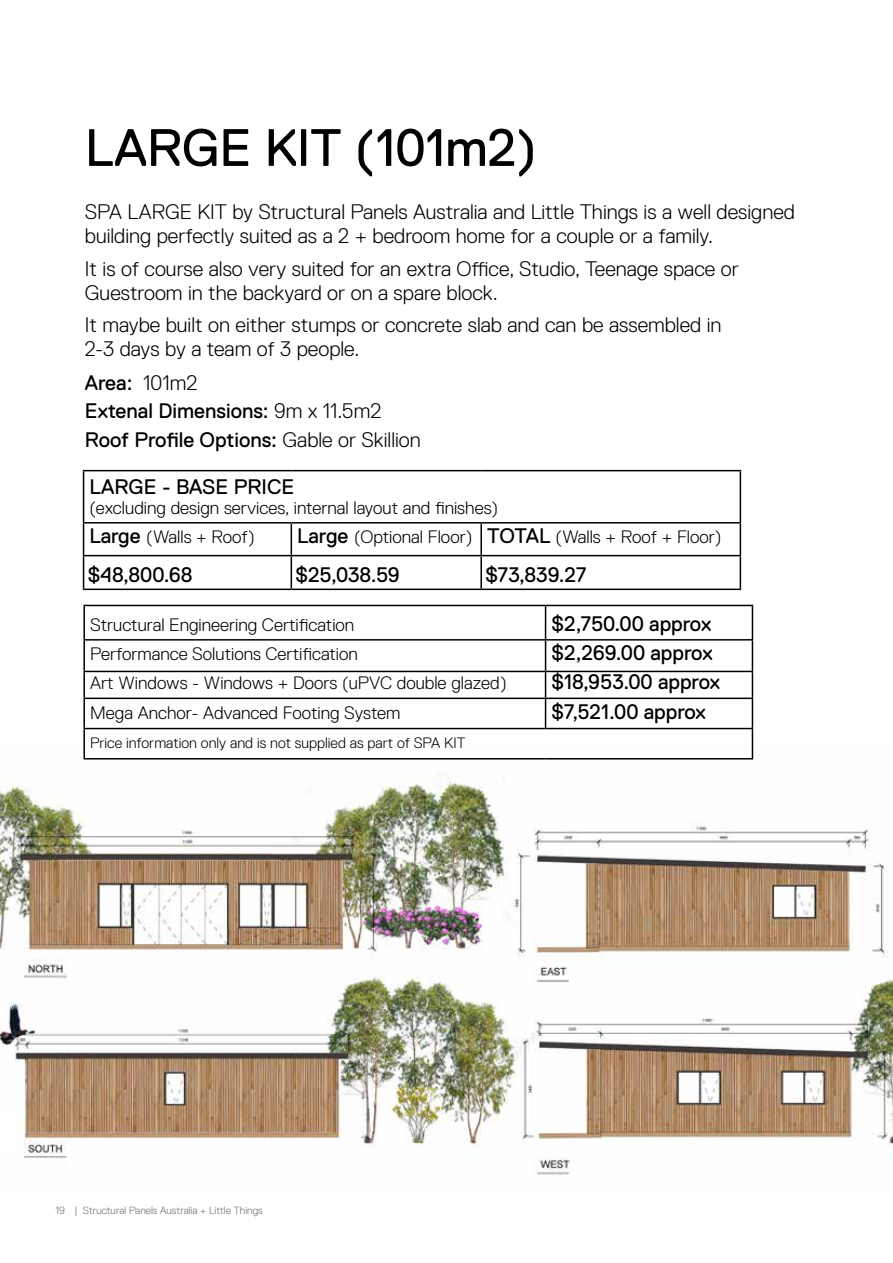
<style>
.page{position:relative;width:893px;height:1263px;background:#fff}
.page>*{position:absolute;margin:0;border:0;box-sizing:border-box;transform-origin:0 0}
.t1{font:52.5px "Replica Pro";letter-spacing:-.005em;color:#000}
.t2{font:300 21px/24px "Replica";color:#000}
.t3{font:21px/28.2px "Replica Pro";color:#000}
.t4{font:300 18px/29.2px "Replica";color:#000}
.t5{font:300 15px "Replica";color:#000}
.t6{font:300 10.5px "Replica";color:#726f71}
.s1{font-family:"Replica";font-weight:300}
.s2{font-family:"Replica Pro";font-weight:400;font-size:21px}
.s3{color:#737071}
</style>
<div class="page">
<img style="left:0;top:744px;width:893px;height:431px">
<div style="left:0;top:1110px;width:14px;height:42px;background:#fff"></div>
<hr style="left:83px;top:470px;width:208px;height:1px;background:#000">
<hr style="left:83px;top:471px;width:1px;height:51px;background:#000">
<hr style="left:291px;top:470px;width:190px;height:1px;background:#000">
<hr style="left:481px;top:470px;width:260px;height:1px;background:#000">
<hr style="left:740px;top:471px;width:1px;height:51px;background:#000">
<hr style="left:83px;top:522px;width:208px;height:2px;background:#000">
<hr style="left:83px;top:524px;width:1px;height:31px;background:#000">
<hr style="left:291px;top:522px;width:190px;height:2px;background:#000">
<hr style="left:291px;top:524px;width:1px;height:31px;background:#000">
<hr style="left:481px;top:522px;width:260px;height:2px;background:#000">
<hr style="left:480px;top:524px;width:2px;height:31px;background:#000">
<hr style="left:740px;top:524px;width:1px;height:31px;background:#000">
<hr style="left:83px;top:555px;width:208px;height:1px;background:#000">
<hr style="left:83px;top:556px;width:1px;height:33px;background:#000">
<hr style="left:291px;top:555px;width:190px;height:1px;background:#000">
<hr style="left:291px;top:556px;width:1px;height:33px;background:#000">
<hr style="left:481px;top:555px;width:260px;height:1px;background:#000">
<hr style="left:480px;top:556px;width:2px;height:33px;background:#000">
<hr style="left:740px;top:556px;width:1px;height:33px;background:#000">
<hr style="left:83px;top:589px;width:208px;height:1px;background:#000">
<hr style="left:291px;top:589px;width:190px;height:1px;background:#000">
<hr style="left:481px;top:589px;width:260px;height:1px;background:#000">
<hr style="left:83px;top:605px;width:463px;height:1px;background:#000">
<hr style="left:83px;top:606px;width:2px;height:33px;background:#000">
<hr style="left:546px;top:605px;width:207px;height:1px;background:#000">
<hr style="left:545px;top:606px;width:1px;height:33px;background:#000">
<hr style="left:752px;top:606px;width:1px;height:33px;background:#000">
<hr style="left:83px;top:639px;width:463px;height:2px;background:#000">
<hr style="left:83px;top:641px;width:2px;height:30px;background:#000">
<hr style="left:546px;top:639px;width:207px;height:2px;background:#000">
<hr style="left:545px;top:641px;width:1px;height:30px;background:#000">
<hr style="left:752px;top:641px;width:1px;height:30px;background:#000">
<hr style="left:83px;top:671px;width:463px;height:1px;background:#000">
<hr style="left:83px;top:672px;width:2px;height:26px;background:#000">
<hr style="left:546px;top:671px;width:207px;height:1px;background:#000">
<hr style="left:83px;top:698px;width:463px;height:1px;background:#000">
<hr style="left:83px;top:699px;width:2px;height:29px;background:#000">
<hr style="left:546px;top:698px;width:207px;height:1px;background:#000">
<svg style="left:545px;top:672px;width:1px;height:56px"></svg>
<hr style="left:83px;top:728px;width:463px;height:1px;background:#000">
<hr style="left:83px;top:729px;width:2px;height:29px;background:#000">
<hr style="left:546px;top:728px;width:207px;height:1px;background:#000">
<svg style="left:752px;top:672px;width:1px;height:86px"></svg>
<hr style="left:83px;top:758px;width:463px;height:1px;background:#000">
<hr style="left:546px;top:758px;width:207px;height:1px;background:#000">
<h1 class="t1" style="left:85px;top:119px;width:454px">LARGE KIT (101m2)</h1>
<p class="t2" style="left:85px;top:200px;width:712px">SPA LARGE KIT by Structural Panels Australia and Little Things is a well designed building perfectly suited as a 2 + bedroom home for a couple or a family.</p>
<p class="t2" style="left:85px;top:257px;width:655px">It is of course also very suited for an extra Office, Studio, Teenage space or<br>Guestroom in the backyard or on a spare block.</p>
<p class="t2" style="left:85px;top:313px;width:638px">It maybe built on either stumps or concrete slab and can be assembled in<br>2-3 days by a team of 3 people.</p>
<p class="t3" style="left:85px;top:369px;width:337px">Area: <span class="s1">101m2<br></span>Extenal Dimensions: <span class="s1">9m x 11.5m2<br></span>Roof Profile Options: <span class="s1">Gable or Skillion</span></p>
<p class="t3" style="left:90px;top:473px;width:206px">LARGE - BASE PRICE</p>
<p class="t4" style="left:90px;top:493px;width:410px">(excluding design services, internal layout and finishes)<br><span class="s2">Large</span> (Walls + Roof)</p>
<p class="t4" style="left:297px;top:522px;width:426px"><span class="s2">Large</span> (Optional Floor) <span class="s2">TOTAL</span> (Walls + Roof + Floor)</p>
<p class="t3" style="left:88px;top:561px;width:106px">$48,800.68</p>
<p class="t3" style="left:296px;top:561px;width:106px">$25,038.59</p>
<p class="t3" style="left:485px;top:561px;width:103px">$73,839.27</p>
<p class="t4" style="left:90px;top:610px;width:266px">Structural Engineering Certification</p>
<p class="t3" style="left:552px;top:610px;width:161px">$2,750.00 approx</p>
<p class="t4" style="left:90px;top:639px;width:269px">Performance Solutions Certification</p>
<p class="t3" style="left:552px;top:639px;width:163px">$2,269.00 approx</p>
<p class="t4" style="left:90px;top:668px;width:418px">Art Windows - Windows + Doors (uPVC double glazed)</p>
<p class="t3" style="left:552px;top:668px;width:170px">$18,953.00 approx</p>
<p class="t4" style="left:90px;top:698px;width:312px">Mega Anchor- Advanced Footing System</p>
<p class="t3" style="left:552px;top:697px;width:156px">$7,521.00 approx</p>
<p class="t5" style="left:90px;top:734px;width:377px">Price information only and is not supplied as part of SPA KIT</p>
<p class="t6" style="left:55px;top:1204px;width:209px"><span class="s3">19</span> | Structural Panels Australia + Little Things</p>
</div>
